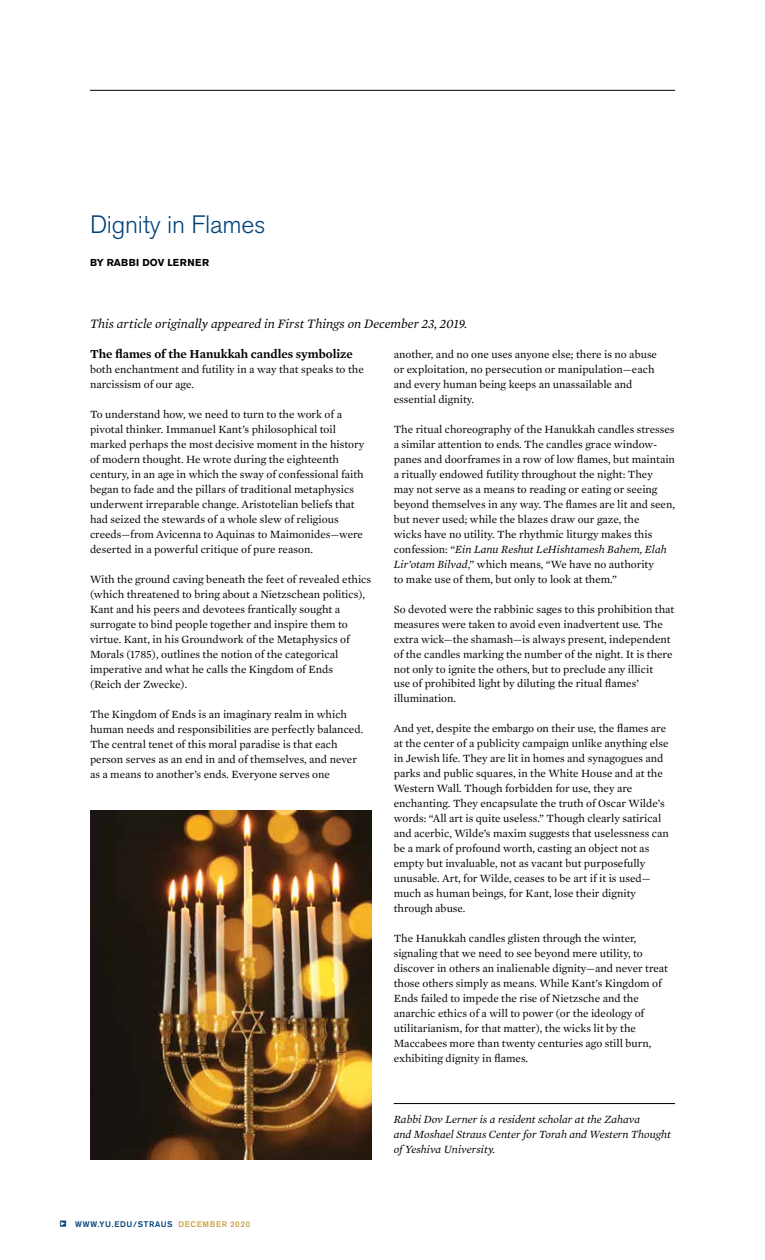
<style>
.page{position:relative;width:765px;height:1260px;background:#fff}
.page>*{position:absolute;margin:0;border:0;box-sizing:border-box;transform-origin:0 0}
.t1{font:300 25px "Akzidenz Grotesk BE";letter-spacing:-.01em;color:#00437b}
.t2{font:italic 13.12px "Mercury Text G1";color:#000}
.t3{font:600 12.5px "Mercury Text G1";color:#000}
.t4{font:11.25px/15px "Mercury Text G1";color:#000}
.t5{font:italic 11.25px/15px "Mercury Text G1";color:#000}
.t6{font:700 10px "Akzidenz Grotesk BE";letter-spacing:.04em;color:#000}
.t7{font:500 8.12px "Akzidenz Grotesk BE";letter-spacing:.08em;color:#00437b}
.s1{font-style:italic}
.s2{font-family:"Pointers";font-weight:400;font-size:8px}
.s3{color:#cda349}
</style>
<div class="page">
<hr style="left:394px;top:1103px;width:281px;height:1px;background:#000">
<img style="left:90px;top:810px;width:281px;height:349px">
<hr style="left:90px;top:90px;width:585px;height:1px;background:#000">
<h1 class="t1" style="left:90px;top:211px;width:177px">Dignity in Flames</h1>
<p class="t6" style="left:90px;top:256px;width:121px">BY RABBI DOV LERNER</p>
<p class="t2" style="left:90px;top:315px;width:379px">This article originally appeared in First Things on December 23, 2019.</p>
<p class="t3" style="left:90px;top:346px;width:264px">The flames of the Hanukkah candles symbolize</p>
<p class="t4" style="left:90px;top:361px;width:275px">both enchantment and futility in a way that speaks to the narcissism of our age.</p>
<p class="t4" style="left:90px;top:406px;width:276px">To understand how, we need to turn to the work of a pivotal thinker. Immanuel Kant’s philosophical toil marked perhaps the most decisive moment in the history of modern thought. He wrote during the eighteenth century, in an age in which the sway of confessional faith began to fade and the pillars of traditional metaphysics underwent irreparable change. Aristotelian beliefs that had seized the stewards of a whole slew of religious creeds—from Avicenna to Aquinas to Maimonides—were deserted in a powerful critique of pure reason.</p>
<p class="t4" style="left:90px;top:571px;width:283px">With the ground caving beneath the feet of revealed ethics (which threatened to bring about a Nietzschean politics), Kant and his peers and devotees frantically sought a surrogate to bind people together and inspire them to virtue. Kant, in his Groundwork of the Metaphysics of Morals (1785), outlines the notion of the categorical imperative and what he calls the Kingdom of Ends<br>(Reich der Zwecke).</p>
<p class="t4" style="left:90px;top:706px;width:275px">The Kingdom of Ends is an imaginary realm in which human needs and responsibilities are perfectly balanced.<br>The central tenet of this moral paradise is that each person serves as an end in and of themselves, and never as a means to another’s ends. Everyone serves one</p>
<p class="t4" style="left:394px;top:346px;width:265px">another, and no one uses anyone else; there is no abuse or exploitation, no persecution or manipulation—each and every human being keeps an unassailable and essential dignity.</p>
<p class="t4" style="left:394px;top:421px;width:283px">The ritual choreography of the Hanukkah candles stresses a similar attention to ends. The candles grace window&shy;panes and doorframes in a row of low flames, but maintain a ritually endowed futility throughout the night: They may not serve as a means to reading or eating or seeing beyond themselves in any way. The flames are lit and seen, but never used; while the blazes draw our gaze, the<br>wicks have no utility. The rhythmic liturgy makes this confession: “<span class="s1">Ein Lanu Reshut LeHishtamesh Bahem, Elah Lir’otam Bilvad</span>,” which means, “We have no authority<br>to make use of them, but only to look at them.”</p>
<p class="t4" style="left:394px;top:601px;width:282px">So devoted were the rabbinic sages to this prohibition that measures were taken to avoid even inadvertent use. The extra wick—the shamash—is always present, independent of the candles marking the number of the night. It is there not only to ignite the others, but to preclude any illicit<br>use of prohibited light by diluting the ritual flames’ illumination.</p>
<p class="t4" style="left:394px;top:721px;width:277px">And yet, despite the embargo on their use, the flames are at the center of a publicity campaign unlike anything else in Jewish life. They are lit in homes and synagogues and parks and public squares, in the White House and at the Western Wall. Though forbidden for use, they are enchanting. They encapsulate the truth of Oscar Wilde’s words: “All art is quite useless.” Though clearly satirical and acerbic, Wilde’s maxim suggests that uselessness can be a mark of profound worth, casting an object not as empty but invaluable, not as vacant but purposefully unusable. Art, for Wilde, ceases to be art if it is used— much as human beings, for Kant, lose their dignity through abuse.</p>
<p class="t4" style="left:394px;top:931px;width:276px">The Hanukkah candles glisten through the winter, signaling that we need to see beyond mere utility, to discover in others an inalienable dignity—and never treat those others simply as means. While Kant’s Kingdom of Ends failed to impede the rise of Nietzsche and the anarchic ethics of a will to power (or the ideology of utilitarianism, for that matter), the wicks lit by the Maccabees more than twenty centuries ago still burn, exhibiting dignity in flames.</p>
<p class="t7" style="left:60px;top:1219px;width:192px"><span class="s2">s</span> WWW.YU.EDU/STRAUS <span class="s3">DECEMBER 2020</span></p>
<p class="t5" style="left:394px;top:1111px;width:279px">Rabbi Dov Lerner is a resident scholar at the Zahava<br>and Moshael Straus Center for Torah and Western Thought of Yeshiva University.</p>
</div>
